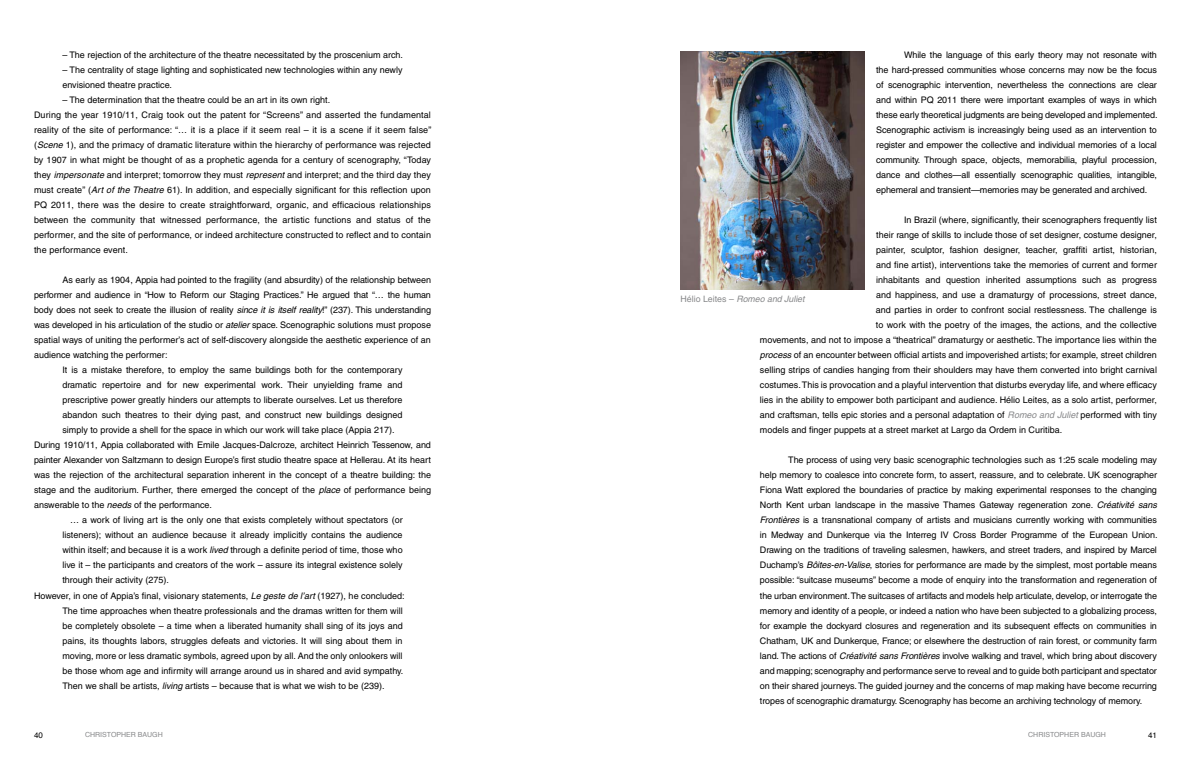
<style>
.page{position:relative;width:1191px;height:766px;background:#fff}
.page>*{position:absolute;margin:0;border:0;box-sizing:border-box;transform-origin:0 0}
.t1{font:9px/15px "Helvetica CE";color:#000}
.t2{font:italic 8.8px "Helvetica CE";color:#87888a}
.t3{font:8px "Helvetica";color:#000}
.t4{font:7px "Helvetica";color:#87888a}
.s1{font-style:italic}
.s2{font-style:italic;color:#87888a}
.s3{font-style:normal}
</style>
<div class="page">
<img style="left:680px;top:51px;width:184px;height:238px">
<p class="t1" style="left:62px;top:47px;width:342px">– The rejection of the architecture of the theatre necessitated by the proscenium arch.</p>
<p class="t1" style="left:62px;top:62px;width:342px">– The centrality of stage lighting and sophisticated new technologies within any newly envisioned theatre practice.</p>
<p class="t1" style="left:34px;top:92px;width:399px;text-indent:28px">– The determination that the theatre could be an art in its own right.<br>During the year 1910/11, Craig took out the patent for “Screens” and asserted the fundamental reality of the site of performance: “… it is a place if it seem real – it is a scene if it seem false” (<span class="s1">Scene</span> 1), and the primacy of dramatic literature within the hierarchy of performance was rejected by 1907 in what might be thought of as a prophetic agenda for a century of scenography, “Today they <span class="s1">impersonate</span> and interpret; tomorrow they must <span class="s1">represent</span> and interpret; and the third day they must create” (<span class="s1">Art of the Theatre</span> 61). In addition, and especially significant for this reflection upon PQ 2011, there was the desire to create straightforward, organic, and efficacious relationships between the community that witnessed performance, the artistic functions and status of the performer, and the site of performance, or indeed architecture constructed to reflect and to contain the performance event.</p>
<p class="t1" style="left:62px;top:272px;width:370px">As early as 1904, Appia had pointed to the fragility (and absurdity) of the relationship between</p>
<p class="t1" style="left:34px;top:287px;width:398px">performer and audience in “How to Reform our Staging Practices.” He argued that “… the human</p>
<p class="t1" style="left:34px;top:302px;width:398px">body does not seek to create the illusion of reality <span class="s1">since it is itself reality</span>!” (237). This understanding</p>
<p class="t1" style="left:34px;top:317px;width:398px">was developed in his articulation of the studio or <span class="s1">atelier</span> space. Scenographic solutions must propose</p>
<p class="t1" style="left:34px;top:332px;width:398px">spatial ways of uniting the performer’s act of self-discovery alongside the aesthetic experience of an</p>
<p class="t1" style="left:34px;top:347px;width:135px">audience watching the performer:</p>
<p class="t1" style="left:62px;top:362px;width:342px">It is a mistake therefore, to employ the same buildings both for the contemporary</p>
<p class="t1" style="left:62px;top:377px;width:342px">dramatic repertoire and for new experimental work. Their unyielding frame and</p>
<p class="t1" style="left:62px;top:392px;width:342px">prescriptive power greatly hinders our attempts to liberate ourselves. Let us therefore</p>
<p class="t1" style="left:62px;top:407px;width:342px">abandon such theatres to their dying past, and construct new buildings designed</p>
<p class="t1" style="left:62px;top:422px;width:334px">simply to provide a shell for the space in which our work will take place (Appia 217).</p>
<p class="t1" style="left:34px;top:437px;width:398px">During 1910/11, Appia collaborated with Emile Jacques-Dalcroze, architect Heinrich Tessenow, and</p>
<p class="t1" style="left:34px;top:452px;width:398px">painter Alexander von Saltzmann to design Europe’s first studio theatre space at Hellerau. At its heart</p>
<p class="t1" style="left:34px;top:467px;width:398px">was the rejection of the architectural separation inherent in the concept of a theatre building: the</p>
<p class="t1" style="left:34px;top:482px;width:398px">stage and the auditorium. Further, there emerged the concept of the <span class="s1">place</span> of performance being</p>
<p class="t1" style="left:34px;top:497px;width:179px">answerable to the <span class="s1">needs</span> of the performance.</p>
<p class="t1" style="left:70px;top:512px;width:334px">… a work of living art is the only one that exists completely without spectators (or</p>
<p class="t1" style="left:62px;top:527px;width:342px">listeners); without an audience because it already implicitly contains the audience</p>
<p class="t1" style="left:62px;top:542px;width:342px">within itself; and because it is a work <span class="s1">lived</span> through a definite period of time, those who</p>
<p class="t1" style="left:62px;top:557px;width:342px">live it – the participants and creators of the work – assure its integral existence solely</p>
<p class="t1" style="left:62px;top:572px;width:108px">through their activity (275).</p>
<p class="t1" style="left:34px;top:587px;width:372px">However, in one of Appia’s final, visionary statements, <span class="s1">Le geste de l’art</span> (1927), he concluded:</p>
<p class="t1" style="left:62px;top:602px;width:342px">The time approaches when theatre professionals and the dramas written for them will</p>
<p class="t1" style="left:62px;top:617px;width:342px">be completely obsolete – a time when a liberated humanity shall sing of its joys and</p>
<p class="t1" style="left:62px;top:632px;width:342px">pains, its thoughts labors, struggles defeats and victories. It will sing about them in</p>
<p class="t1" style="left:62px;top:647px;width:342px">moving, more or less dramatic symbols, agreed upon by all. And the only onlookers will</p>
<p class="t1" style="left:62px;top:662px;width:342px">be those whom age and infirmity will arrange around us in shared and avid sympathy.</p>
<p class="t1" style="left:62px;top:677px;width:324px">Then we shall be artists, <span class="s1">living</span> artists – because that is what we wish to be (239).</p>
<p class="t1" style="left:876px;top:47px;width:283px;text-align:justify;text-indent:28px">While the language of this early theory may not resonate with the hard-pressed communities whose concerns may now be the focus of scenographic intervention, nevertheless the connections are clear and within PQ 2011 there were important examples of ways in which these early theoretical judgments are being developed and implemented.<br>Scenographic activism is increasingly being used as an intervention to register and empower the collective and individual memories of a local community. Through space, objects, memorabilia, playful procession, dance and clothes—all essentially scenographic qualities, intangible, ephemeral and transient—memories may be generated and archived.</p>
<p class="t1" style="left:904px;top:212px;width:254px">In Brazil (where, significantly, their scenographers frequently list</p>
<p class="t1" style="left:876px;top:227px;width:282px">their range of skills to include those of set designer, costume designer,</p>
<p class="t1" style="left:876px;top:242px;width:282px">painter, sculptor, fashion designer, teacher, graffiti artist, historian,</p>
<p class="t1" style="left:876px;top:257px;width:282px">and fine artist), interventions take the memories of current and former</p>
<p class="t1" style="left:876px;top:272px;width:282px">inhabitants and question inherited assumptions such as progress</p>
<p class="t1" style="left:876px;top:287px;width:282px">and happiness, and use a dramaturgy of processions, street dance,</p>
<p class="t1" style="left:876px;top:302px;width:282px">and parties in order to confront social restlessness. The challenge is</p>
<p class="t1" style="left:876px;top:317px;width:282px">to work with the poetry of the images, the actions, and the collective</p>
<p class="t1" style="left:760px;top:332px;width:398px">movements, and not to impose a “theatrical” dramaturgy or aesthetic. The importance lies within the</p>
<p class="t1" style="left:760px;top:347px;width:398px"><span class="s1">process</span> of an encounter between official artists and impoverished artists; for example, street children</p>
<p class="t1" style="left:760px;top:362px;width:398px">selling strips of candies hanging from their shoulders may have them converted into bright carnival</p>
<p class="t1" style="left:760px;top:377px;width:398px">costumes. This is provocation and a playful intervention that disturbs everyday life, and where efficacy</p>
<p class="t1" style="left:760px;top:392px;width:398px">lies in the ability to empower both participant and audience. Hélio Leites, as a solo artist, performer,</p>
<p class="t1" style="left:760px;top:407px;width:398px">and craftsman, tells epic stories and a personal adaptation of <span class="s2">Romeo and Juliet</span> performed with tiny</p>
<p class="t1" style="left:760px;top:422px;width:304px">models and finger puppets at a street market at Largo da Ordem in Curitiba.</p>
<p class="t1" style="left:760px;top:452px;width:399px;text-align:justify;text-indent:28px">The process of using very basic scenographic technologies such as 1:25 scale modeling may help memory to coalesce into concrete form, to assert, reassure, and to celebrate. UK scenographer Fiona Watt explored the boundaries of practice by making experimental responses to the changing North Kent urban landscape in the massive Thames Gateway regeneration zone. <span class="s1">Créativité sans Frontières</span> is a transnational company of artists and musicians currently working with communities in Medway and Dunkerque via the Interreg IV Cross Border Programme of the European Union.<br>Drawing on the traditions of traveling salesmen, hawkers, and street traders, and inspired by Marcel Duchamp’s <span class="s1">Bôites-en-Valise</span>, stories for performance are made by the simplest, most portable means possible: “suitcase museums” become a mode of enquiry into the transformation and regeneration of the urban environment. The suitcases of artifacts and models help articulate, develop, or interrogate the memory and identity of a people, or indeed a nation who have been subjected to a globalizing process, for example the dockyard closures and regeneration and its subsequent effects on communities in Chatham, UK and Dunkerque, France; or elsewhere the destruction of rain forest, or community farm land. The actions of <span class="s1">Créativité sans Frontières</span> involve walking and travel, which bring about discovery and mapping; scenography and performance serve to reveal and to guide both participant and spectator on their shared journeys. The guided journey and the concerns of map making have become recurring tropes of scenographic dramaturgy. Scenography has become an archiving technology of memory.</p>
<p class="t4" style="left:1028px;top:731px;width:79px">CHRISTOPHER BAUGH</p>
<p class="t2" style="left:680px;top:294px;width:126px"><span class="s3">Hélio Leites –</span> Romeo and Juliet</p>
<p class="t4" style="left:85px;top:731px;width:79px">CHRISTOPHER BAUGH</p>
<p class="t3" style="left:34px;top:731px;width:10px">40</p>
<p class="t3" style="left:1148px;top:731px;width:10px">41</p>
</div>
